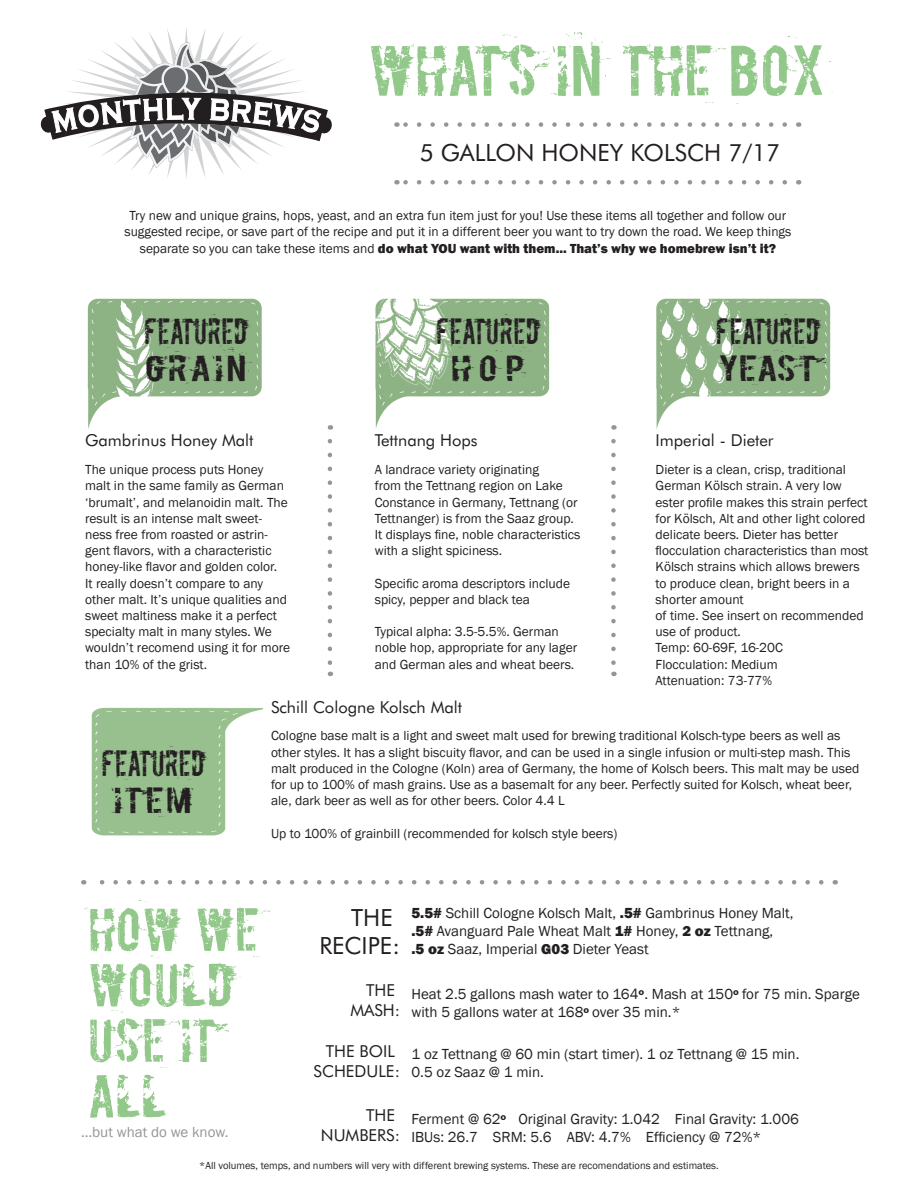
<style>
.page{position:relative;width:918px;height:1188px;background:#fff}
.page>*{position:absolute;margin:0;border:0;box-sizing:border-box;transform-origin:0 0}
.t1{font:60px "Boycott";color:#92c889}
.t2{font:51px/55.5px "Boycott";color:#92c889}
.t3{font:30.6px "Boycott";color:#231f20;scale:.84 1}
.t4{font:30.6px "Boycott";color:#231f20;scale:1.26 1}
.t5{font:23.7px/28.5px "Futura BT";color:#231f20;text-align:right}
.t6{font:16.5px/19.8px "Futura BT";color:#231f20;text-align:right}
.t7{font:15px/18px "Franklin Gothic";color:#231f20}
.t8{font:15px "Franklin Gothic";color:#939598}
.t9{font:13.5px/16.2px "Franklin Gothic";color:#231f20}
.t10{font:10.5px "Franklin Gothic";color:#231f20}
.s1{font-weight:800}
.s2{color:#fff}
.s3{font-family:"Myriad Pro";font-weight:700}
</style>
<div class="page">
<svg style="left:40px;top:28px;width:292px;height:150px"></svg>
<img style="left:87px;top:298px;width:744px;height:132px">
<img style="left:91px;top:707px;width:171px;height:129px">
<svg style="left:328px;top:441px;width:4px;height:235px"></svg>
<svg style="left:99px;top:880px;width:722px;height:5px"></svg>
<svg style="left:403px;top:122px;width:382px;height:5px"></svg>
<svg style="left:403px;top:180px;width:382px;height:5px"></svg>
<svg style="left:611px;top:441px;width:5px;height:235px"></svg>
<p class="t1" style="left:367px;top:28px;width:460px">WHAT’S IN THE BOX</p>
<p class="t5" style="left:420px;top:138px;width:362px">5 GALLON HONEY KOLSCH 7/17</p>
<p class="t9" style="left:125px;top:207px;width:668px;text-align:center">Try new and unique grains, hops, yeast, and an extra fun item just for you! Use these items all together and follow our suggested recipe, or save part of the recipe and put it in a different beer you want to try down the road. We keep things separate so you can take these items and <span class="s1">do what YOU want with them... That’s why we homebrew isn’t it?</span></p>
<p class="t3" style="left:144px;top:309px;width:125px">FEATURED</p>
<p class="t4" style="left:144px;top:346px;width:83px">GRAIN</p>
<p class="t6" style="left:85px;top:430px;width:170px">Gambrinus Honey Malt</p>
<p class="t9" style="left:85px;top:462px;width:207px">The unique process puts Honey malt in the same family as German ‘brumalt’, and melanoidin malt. The result is an intense malt sweet&shy;ness free from roasted or astrin&shy;gent flavors, with a characteristic honey-like flavor and golden color.<br>It really doesn’t compare to any other malt. It’s unique qualities and sweet maltiness make it a perfect specialty malt in many styles. We wouldn’t recomend using it for more than 10% of the grist.</p>
<p class="t3" style="left:436px;top:309px;width:125px">FEATURED</p>
<p class="t4" style="left:450px;top:346px;width:61px">HOP</p>
<p class="t3" style="left:716px;top:309px;width:125px">FEATURED</p>
<p class="t4" style="left:718px;top:346px;width:80px">YEAST</p>
<p class="t6" style="left:375px;top:430px;width:104px">Tettnang Hops</p>
<p class="t6" style="left:656px;top:430px;width:120px">Imperial - Dieter</p>
<p class="t9" style="left:375px;top:462px;width:207px">A landrace variety originating<br>from the Tettnang region on Lake Constance in Germany, Tettnang (or Tettnanger) is from the Saaz group.<br>It displays fine, noble characteristics with a slight spiciness.</p>
<p class="t9" style="left:375px;top:575px;width:197px">Specific aroma descriptors include spicy, pepper and black tea</p>
<p class="t9" style="left:375px;top:624px;width:204px">Typical alpha: 3.5-5.5%. German noble hop, appropriate for any lager and German ales and wheat beers.</p>
<p class="t9" style="left:656px;top:462px;width:214px">Dieter is a clean, crisp, traditional<br>German Kölsch strain. A very low ester profile makes this strain perfect for Kölsch, Alt and other light colored delicate beers. Dieter has better flocculation characteristics than most<br>Kölsch strains which allows brewers to produce clean, bright beers in a shorter amount<br>of time. See insert on recommended use of product.</p>
<p class="t9" style="left:656px;top:640px;width:129px">Temp: 60-69F, 16-20C<br>Flocculation: Medium<br>Attenuation: 73-77%</p>
<p class="t3" style="left:101px;top:742px;width:125px">FEATURED</p>
<p class="t4" style="left:113px;top:778px;width:65px">ITEM</p>
<p class="t6" style="left:271px;top:697px;width:193px">Schill Cologne Kolsch Malt</p>
<p class="t9" style="left:271px;top:728px;width:590px">Cologne base malt is a light and sweet malt used for brewing traditional Kolsch-type beers as well as other styles. It has a slight biscuity flavor, and can be used in a single infusion or multi-step mash. This malt produced in the Cologne (Koln) area of Germany, the home of Kolsch beers. This malt may be used for up to 100% of mash grains. Use as a basemalt for any beer. Perfectly suited for Kolsch, wheat beer, ale, dark beer as well as for other beers. Color 4.4 L</p>
<p class="t9" style="left:271px;top:825px;width:348px">Up to 100% of grainbill (recommended for kolsch style beers)</p>
<p class="t2" style="left:87px;top:902px;width:173px">HOW WE</p>
<p class="t2" style="left:87px;top:958px;width:148px">WOULD<br>USE IT</p>
<p class="t2" style="left:87px;top:1069px;width:80px">ALL</p>
<p class="t8" style="left:81px;top:1123px;width:149px">...but what do we know.</p>
<p class="t5" style="left:319px;top:903px;width:82px">THE<span class="s2">.<br></span>RECIPE:</p>
<p class="t7" style="left:411px;top:905px;width:384px"><span class="s1">5.5#</span> Schill Cologne Kolsch Malt, <span class="s1">.5#</span> Gambrinus Honey Malt, <span class="s1">.5#</span> Avanguard Pale Wheat Malt <span class="s1">1#</span> Honey, <span class="s1">2 oz</span> Tettnang,<br><span class="s1">.5 oz</span> Saaz, Imperial <span class="s1">G03</span> Dieter Yeast</p>
<p class="t6" style="left:350px;top:980px;width:51px">THE<span class="s2">.<br></span>MASH:</p>
<p class="t7" style="left:411px;top:986px;width:450px">Heat 2.5 gallons mash water to 164<span class="s3">o</span>. Mash at 150<span class="s3">o</span> for 75 min. Sparge with 5 gallons water at 168<span class="s3">o</span> over 35 min.*</p>
<p class="t6" style="left:314px;top:1041px;width:88px">THE BOIL<span class="s2">.<br></span>SCHEDULE:</p>
<p class="t7" style="left:411px;top:1046px;width:390px">1 oz Tettnang @ 60 min (start timer). 1 oz Tettnang @ 15 min.<br>0.5 oz Saaz @ 1 min.</p>
<p class="t6" style="left:321px;top:1105px;width:81px">THE<span class="s2">.<br></span>NUMBERS:</p>
<p class="t7" style="left:411px;top:1110px;width:389px">Ferment @ 62<span class="s3">o</span> Original Gravity: 1.042 Final Gravity: 1.006</p>
<p class="t7" style="left:411px;top:1128px;width:351px">IBUs: 26.7 SRM: 5.6 ABV: 4.7% Efficiency @ 72%*</p>
<p class="t10" style="left:199px;top:1159px;width:521px">*All volumes, temps, and numbers will very with different brewing systems. These are recomendations and estimates.</p>
</div>
